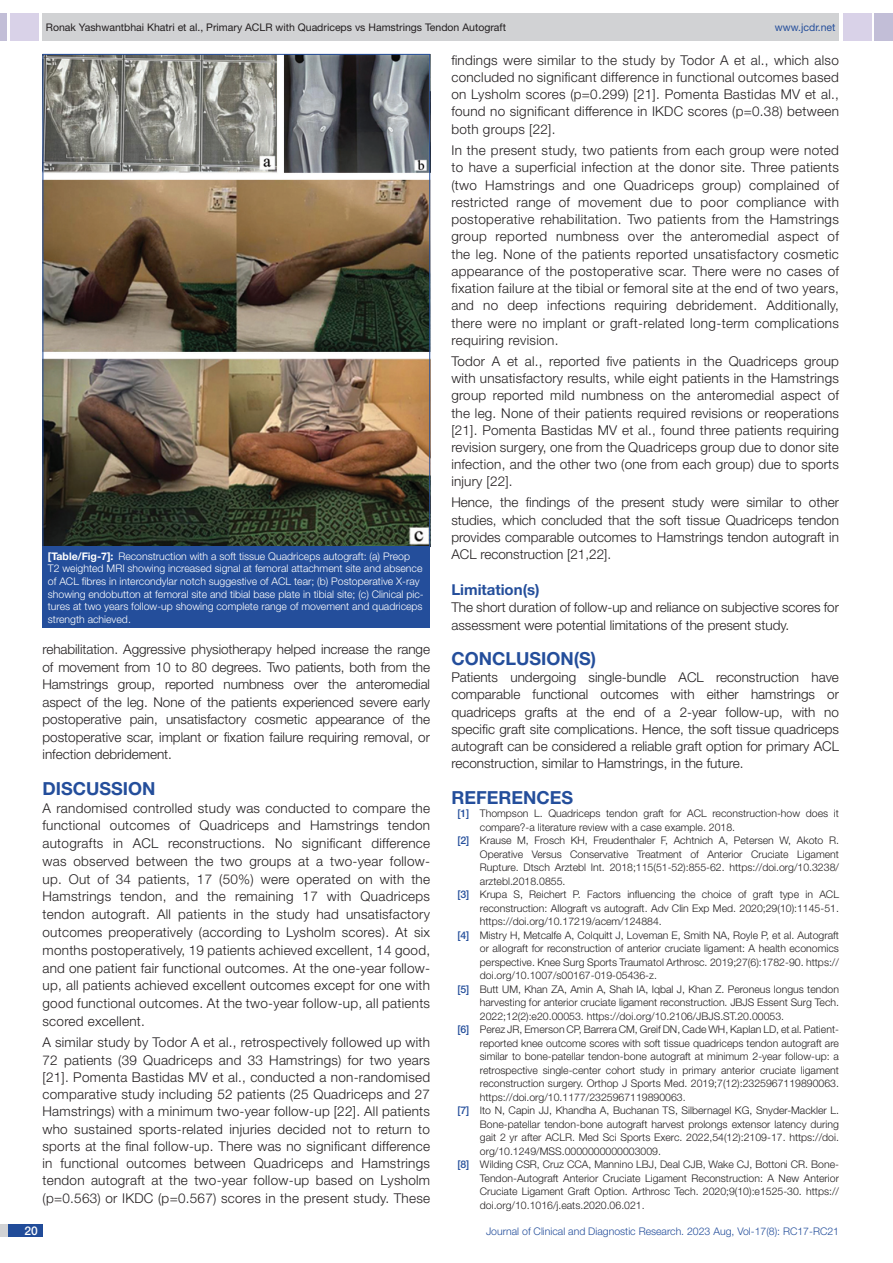
<style>
.page{position:relative;width:893px;height:1263px;background:#fff}
.page>*{position:absolute;margin:0;border:0;box-sizing:border-box;transform-origin:0 0}
.Heading{font:700 18px "Helvetica Neue";color:#244e9b}
.HEAD_2{font:700 15px "Helvetica Neue";color:#244e9b}
.Body_text{font:300 13.5px/17.2px "Helvetica Neue";color:#231f20;text-align:justify}
.t1{font:500 12px "Helvetica Neue";color:#fff}
.t2{font:300 10.5px "Helvetica Neue";color:#231f20}
.TABLE_FIG{font:300 10.5px/12.6px "Helvetica Neue";color:#fff}
.t3{font:10.5px "Helvetica Neue";color:#231f20}
.t4{font:300 10.5px "Helvetica Neue";color:#244e9b}
.t5{font:10.5px "Helvetica Neue";color:#244e9b}
.s1{font-weight:700}
.s2{font-weight:500;color:#244e9b}
</style>
<div class="page">
<div style="left:0;top:13px;width:7px;height:28px;background:#c2bed7"></div>
<div style="left:10px;top:13px;width:29px;height:28px;background:#d9d2e8"></div>
<div style="left:43px;top:13px;width:796px;height:28px;background:#d1d2d4"></div>
<div style="left:875px;top:13px;width:18px;height:28px;background:#c2bed7"></div>
<div style="left:843px;top:13px;width:29px;height:28px;background:#d9d2e8"></div>
<div style="left:0;top:1224px;width:43px;height:13px;background:#d1d2d4"></div>
<div style="left:8px;top:1224px;width:35px;height:13px;background:#214c99"></div>
<img style="left:45px;top:56px;width:383px;height:489px">
<div style="left:43px;top:546px;width:387px;height:82px;background:#244e9b"></div>
<p class="t3" style="left:46px;top:21px;width:462px">Ronak Yashwantbhai Khatri et al., Primary ACLR with Quadriceps vs Hamstrings Tendon Autograft</p>
<p class="t5" style="left:775px;top:21px;width:62px">www.jcdr.net</p>
<p class="TABLE_FIG" style="left:48px;top:549px;width:377px"><span class="s1">[Table/Fig-7]:</span> Reconstruction with a soft tissue Quadriceps autograft: (a) Preop T2 weighted MRI showing increased signal at femoral attachment site and absence of ACL fibres in intercondylar notch suggestive of ACL tear; (b) Postoperative X-ray showing endobutton at femoral site and tibial base plate in tibial site; (c) Clinical pic&shy;tures at two years follow-up showing complete range of movement and quadriceps strength achieved.</p>
<p class="Body_text" style="left:43px;top:640px;width:389px">rehabilitation. Aggressive physiotherapy helped increase the range of movement from 10 to 80 degrees. Two patients, both from the Hamstrings group, reported numbness over the anteromedial aspect of the leg. None of the patients experienced severe early postoperative pain, unsatisfactory cosmetic appearance of the postoperative scar, implant or fixation failure requiring removal, or infection debridement.</p>
<p class="Heading" style="left:43px;top:777px;width:115px">DISCUSSION</p>
<p class="Body_text" style="left:43px;top:799px;width:389px;line-height:17.7px">A randomised controlled study was conducted to compare the functional outcomes of Quadriceps and Hamstrings tendon autografts in ACL reconstructions. No significant difference was observed between the two groups at a two-year follow&shy;up. Out of 34 patients, 17 (50%) were operated on with the Hamstrings tendon, and the remaining 17 with Quadriceps tendon autograft. All patients in the study had unsatisfactory outcomes preoperatively (according to Lysholm scores). At six months postoperatively, 19 patients achieved excellent, 14 good, and one patient fair functional outcomes. At the one-year follow&shy;up, all patients achieved excellent outcomes except for one with good functional outcomes. At the two-year follow-up, all patients scored excellent.</p>
<p class="Body_text" style="left:43px;top:1034px;width:389px">A similar study by Todor A et al., retrospectively followed up with 72 patients (39 Quadriceps and 33 Hamstrings) for two years [21]. Pomenta Bastidas MV et al., conducted a non-randomised comparative study including 52 patients (25 Quadriceps and 27<br>Hamstrings) with a minimum two-year follow-up [22]. All patients who sustained sports-related injuries decided not to return to sports at the final follow-up. There was no significant difference in functional outcomes between Quadriceps and Hamstrings tendon autograft at the two-year follow-up based on Lysholm (p=0.563) or IKDC (p=0.567) scores in the present study. These</p>
<p class="Body_text" style="left:451px;top:51px;width:389px">findings were similar to the study by Todor A et al., which also concluded no significant difference in functional outcomes based on Lysholm scores (p=0.299) [21]. Pomenta Bastidas MV et al., found no significant difference in IKDC scores (p=0.38) between both groups [22].</p>
<p class="Body_text" style="left:451px;top:141px;width:389px">In the present study, two patients from each group were noted to have a superficial infection at the donor site. Three patients (two Hamstrings and one Quadriceps group) complained of restricted range of movement due to poor compliance with postoperative rehabilitation. Two patients from the Hamstrings group reported numbness over the anteromedial aspect of the leg. None of the patients reported unsatisfactory cosmetic appearance of the postoperative scar. There were no cases of fixation failure at the tibial or femoral site at the end of two years, and no deep infections requiring debridement. Additionally, there were no implant or graft-related long-term complications requiring revision.</p>
<p class="Body_text" style="left:451px;top:353px;width:389px">Todor A et al., reported five patients in the Quadriceps group with unsatisfactory results, while eight patients in the Hamstrings group reported mild numbness on the anteromedial aspect of the leg. None of their patients required revisions or reoperations [21]. Pomenta Bastidas MV et al., found three patients requiring revision surgery, one from the Quadriceps group due to donor site infection, and the other two (one from each group) due to sports injury [22].</p>
<p class="Body_text" style="left:451px;top:494px;width:389px">Hence, the findings of the present study were similar to other studies, which concluded that the soft tissue Quadriceps tendon provides comparable outcomes to Hamstrings tendon autograft in ACL reconstruction [21,22].</p>
<p class="HEAD_2" style="left:451px;top:580px;width:90px">Limitation(s)</p>
<p class="Body_text" style="left:451px;top:598px;width:389px">The short duration of follow-up and reliance on subjective scores for assessment were potential limitations of the present study.</p>
<p class="Heading" style="left:451px;top:648px;width:146px">CONCLUSION(S)</p>
<p class="Body_text" style="left:451px;top:669px;width:389px">Patients undergoing single-bundle ACL reconstruction have comparable functional outcomes with either hamstrings or quadriceps grafts at the end of a 2-year follow-up, with no specific graft site complications. Hence, the soft tissue quadriceps autograft can be considered a reliable graft option for primary ACL reconstruction, similar to Hamstrings, in the future.</p>
<p class="Heading" style="left:451px;top:786px;width:123px">REFERENCES</p>
<p class="t2" style="left:457px;top:807px;width:383px"><span class="s2">[1]</span> Thompson L. Quadriceps tendon graft for ACL reconstruction-how does it</p>
<p class="t2" style="left:480px;top:820px;width:257px">compare?-a literature review with a case example. 2018.</p>
<p class="t2" style="left:457px;top:834px;width:383px"><span class="s2">[2]</span> Krause M, Frosch KH, Freudenthaler F, Achtnich A, Petersen W, Akoto R.</p>
<p class="t2" style="left:480px;top:847px;width:361px">Operative Versus Conservative Treatment of Anterior Cruciate Ligament</p>
<p class="t2" style="left:480px;top:861px;width:361px">Rupture. Dtsch Arztebl Int. 2018;115(51-52):855-62. https://doi.org/10.3238/</p>
<p class="t2" style="left:480px;top:874px;width:87px">arztebl.2018.0855.</p>
<p class="t2" style="left:457px;top:888px;width:383px"><span class="s2">[3]</span> Krupa S, Reichert P. Factors influencing the choice of graft type in ACL</p>
<p class="t2" style="left:480px;top:901px;width:361px">reconstruction: Allograft vs autograft. Adv Clin Exp Med. 2020;29(10):1145-51.</p>
<p class="t2" style="left:480px;top:915px;width:183px">https://doi.org/10.17219/acem/124884.</p>
<p class="t2" style="left:457px;top:928px;width:383px"><span class="s2">[4]</span> Mistry H, Metcalfe A, Colquitt J, Loveman E, Smith NA, Royle P, et al. Autograft</p>
<p class="t2" style="left:480px;top:942px;width:361px">or allograft for reconstruction of anterior cruciate ligament: A health economics</p>
<p class="t2" style="left:480px;top:955px;width:361px">perspective. Knee Surg Sports Traumatol Arthrosc. 2019;27(6):1782-90. https://</p>
<p class="t2" style="left:480px;top:969px;width:179px">doi.org/10.1007/s00167-019-05436-z.</p>
<p class="t2" style="left:457px;top:982px;width:383px"><span class="s2">[5]</span> Butt UM, Khan ZA, Amin A, Shah IA, Iqbal J, Khan Z. Peroneus longus tendon</p>
<p class="t2" style="left:480px;top:996px;width:361px">harvesting for anterior cruciate ligament reconstruction. JBJS Essent Surg Tech.</p>
<p class="t2" style="left:480px;top:1009px;width:306px">2022;12(2):e20.00053. https://doi.org/10.2106/JBJS.ST.20.00053.</p>
<p class="t2" style="left:457px;top:1023px;width:383px"><span class="s2">[6]</span> Perez JR, Emerson CP, Barrera CM, Greif DN, Cade WH, Kaplan LD, et al. Patient-</p>
<p class="t2" style="left:480px;top:1036px;width:361px">reported knee outcome scores with soft tissue quadriceps tendon autograft are</p>
<p class="t2" style="left:480px;top:1050px;width:361px">similar to bone-patellar tendon-bone autograft at minimum 2-year follow-up: a</p>
<p class="t2" style="left:480px;top:1063px;width:361px">retrospective single-center cohort study in primary anterior cruciate ligament</p>
<p class="t2" style="left:480px;top:1077px;width:361px">reconstruction surgery. Orthop J Sports Med. 2019;7(12):2325967119890063.</p>
<p class="t2" style="left:480px;top:1090px;width:207px">https://doi.org/10.1177/2325967119890063.</p>
<p class="t2" style="left:457px;top:1104px;width:383px"><span class="s2">[7]</span> Ito N, Capin JJ, Khandha A, Buchanan TS, Silbernagel KG, Snyder-Mackler L.</p>
<p class="t2" style="left:480px;top:1117px;width:361px">Bone-patellar tendon-bone autograft harvest prolongs extensor latency during</p>
<p class="t2" style="left:480px;top:1131px;width:361px">gait 2 yr after ACLR. Med Sci Sports Exerc. 2022,54(12):2109-17. https://doi.</p>
<p class="t2" style="left:480px;top:1144px;width:183px">org/10.1249/MSS.0000000000003009.</p>
<p class="t2" style="left:457px;top:1158px;width:383px"><span class="s2">[8]</span> Wilding CSR, Cruz CCA, Mannino LBJ, Deal CJB, Wake CJ, Bottoni CR. Bone-</p>
<p class="t2" style="left:480px;top:1171px;width:361px">Tendon-Autograft Anterior Cruciate Ligament Reconstruction: A New Anterior</p>
<p class="t2" style="left:480px;top:1185px;width:361px">Cruciate Ligament Graft Option. Arthrosc Tech. 2020;9(10):e1525-30. https://</p>
<p class="t2" style="left:480px;top:1198px;width:166px">doi.org/10.1016/j.eats.2020.06.021.</p>
<p class="t1" style="left:24px;top:1223px;width:15px">20</p>
<p class="t4" style="left:486px;top:1225px;width:355px">Journal of Clinical and Diagnostic Research. 2023 Aug, Vol-17(8): RC17-RC21</p>
</div>
